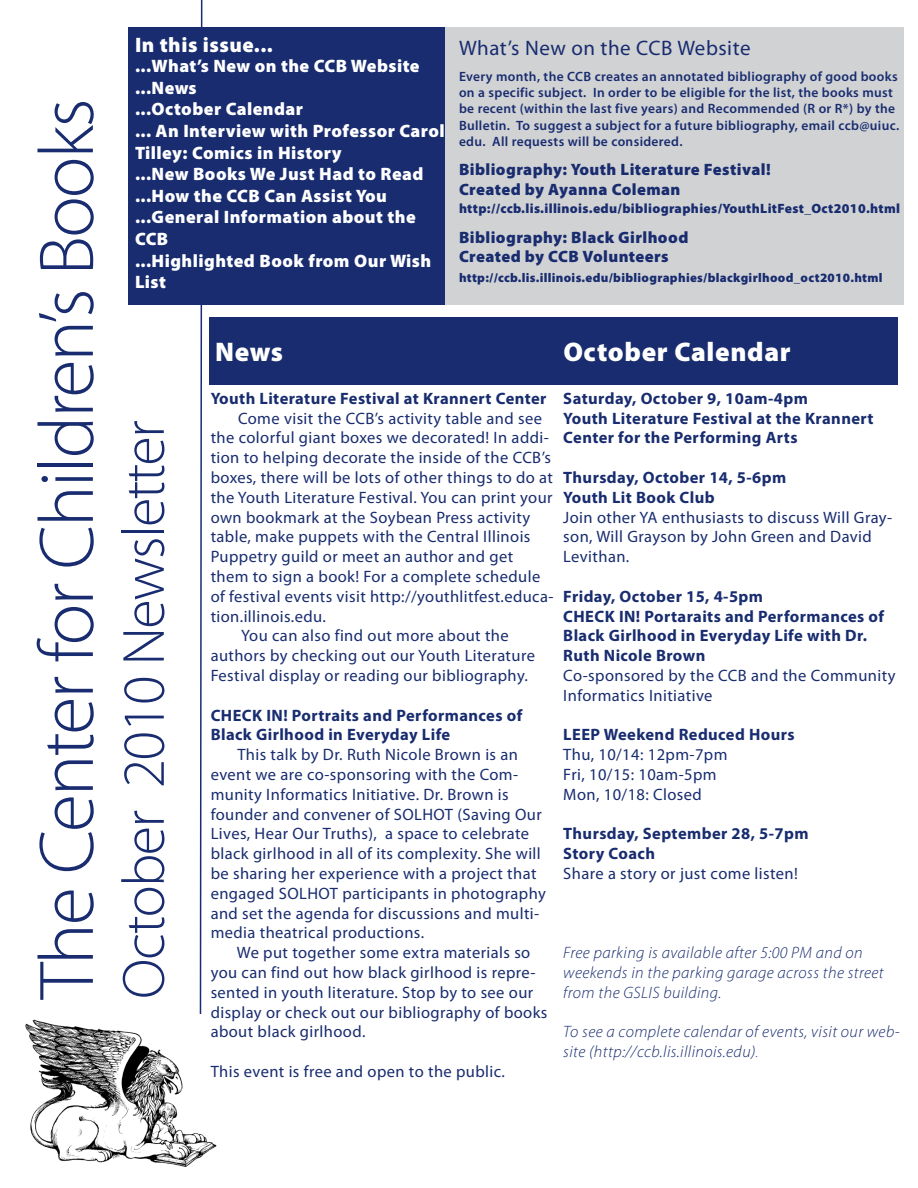
<style>
.page{position:relative;width:918px;height:1188px;background:#fff}
.page>*{position:absolute;margin:0;border:0;box-sizing:border-box;transform-origin:0 0}
.t1{font:300 78px "Myriad Pro";letter-spacing:-.025em;color:#182c6f}
.t2{font:300 60px "Myriad Pro";letter-spacing:-.025em;color:#182c6f}
.Caption_1{font:900 27px "Myriad Pro";letter-spacing:.025em;color:#fff}
.Head_1{font:21px "Myriad Pro";letter-spacing:.025em;color:#182c6f}
.TOC_Head{font:900 21px "Myriad Pro";letter-spacing:.025em;color:#fff}
.TOC_Head-2{font:900 18px/21.6px "Myriad Pro";letter-spacing:.025em;color:#fff}
.Address_1{font:16.5px/19.8px "Myriad Pro";letter-spacing:.025em;color:#182c6f}
.Address_1-2{font:700 16.5px/19.8px "Myriad Pro";letter-spacing:.025em;color:#182c6f}
.Address_1-3{font:italic 300 16.5px/19.8px "Myriad Pro";letter-spacing:.025em;color:#182c6f}
.Head_1-2{font:900 16.5px/19.8px "Myriad Pro";letter-spacing:.025em;color:#182c6f}
.Head_1-3{font:600 13.5px/16.2px "Myriad Pro";letter-spacing:.025em;color:#182c6f}
.Head_1-4{font:900 13.5px "Myriad Pro";letter-spacing:.025em;color:#182c6f}
.Head_1-5{font:900 12.75px "Myriad Pro";letter-spacing:.025em;color:#182c6f}
.s1{font-size:13.5px}
</style>
<div class="page">
<svg style="left:199px;top:0;width:4px;height:1014px"></svg>
<div style="left:128px;top:27px;width:318px;height:277px;background:#182c6f"></div>
<div style="left:446px;top:27px;width:458px;height:277px;background:#d1d2d4"></div>
<div style="left:209px;top:317px;width:689px;height:68px;background:#182c6f"></div>
<img style="left:25px;top:1019px;width:192px;height:148px">
<p class="t1" style="left:20px;top:999px;width:902px;rotate:-90deg">The Center for Children’s Books</p>
<p class="TOC_Head" style="left:135px;top:31px;width:139px">In this issue...</p>
<p class="TOC_Head-2" style="left:135px;top:55px;width:286px">...What’s New on the CCB Website</p>
<p class="TOC_Head-2" style="left:135px;top:76px;width:170px">...News<br>...October Calendar</p>
<p class="TOC_Head-2" style="left:135px;top:119px;width:311px">... An Interview with Professor Carol<br>Tilley: Comics in History</p>
<p class="TOC_Head-2" style="left:135px;top:163px;width:290px">...New Books We Just Had to Read</p>
<p class="TOC_Head-2" style="left:135px;top:184px;width:254px">...How the CCB Can Assist You</p>
<p class="TOC_Head-2" style="left:135px;top:206px;width:282px">...General Information about the<br>CCB</p>
<p class="TOC_Head-2" style="left:135px;top:249px;width:298px">...Highlighted Book from Our Wish<br>List</p>
<p class="Head_1" style="left:459px;top:35px;width:293px">What’s New on the CCB Website</p>
<p class="Head_1-3" style="left:459px;top:68px;width:442px">Every month, the CCB creates an annotated bibliography of good books on a specific subject. In order to be eligible for the list, the books must be recent (within the last five years) and Recommended (R or R*) by the Bulletin. To suggest a subject for a future bibliography, email ccb@uiuc. edu. All requests will be considered.</p>
<p class="Head_1-2" style="left:459px;top:159px;width:313px">Bibliography: Youth Literature Festival!<br>Created by Ayanna Coleman</p>
<p class="Head_1-4" style="left:459px;top:200px;width:443px">http://ccb.lis.illinois.edu/bibliographies/YouthLitFest_Oct2010.html</p>
<p class="Head_1-2" style="left:459px;top:227px;width:231px">Bibliography: Black Girlhood<br>Created by CCB Volunteers</p>
<p class="Head_1-5" style="left:459px;top:269px;width:425px">http://ccb.lis.illinois.edu/bibliographies/blackgirlhood_oct2010.html</p>
<p class="t2" style="left:108px;top:999px;width:580px;rotate:-90deg">October 2010 Newsletter</p>
<p class="Caption_1" style="left:215px;top:334px;width:69px">News</p>
<p class="Caption_1" style="left:563px;top:334px;width:229px">October Calendar</p>
<p class="Address_1-2" style="left:211px;top:388px;width:337px">Youth Literature Festival at Krannert Center</p>
<p class="Address_1" style="left:211px;top:408px;width:344px;text-indent:27px">Come visit the CCB’s activity table and see the colorful giant boxes we decorated! In addi&shy;tion to helping decorate the inside of the CCB’s boxes, there will be lots of other things to do at the Youth Literature Festival. You can print your own bookmark at the Soybean Press activity table, make puppets with the Central Illinois Puppetry guild or meet an author and get them to sign a book! For a complete schedule of festival events visit http://youthlitfest.educa&shy;tion.illinois.edu.</p>
<p class="Address_1" style="left:211px;top:626px;width:326px;text-align:center">You can also find out more about the authors by checking out our Youth Literature<br>Festival display or reading our bibliography.</p>
<p class="Address_1-2" style="left:211px;top:705px;width:313px">CHECK IN! Portraits and Performances of<br>Black Girlhood in Everyday Life</p>
<p class="Address_1" style="left:211px;top:745px;width:337px;text-indent:27px">This talk by Dr. Ruth Nicole Brown is an event we are co-sponsoring with the Com&shy;munity Informatics Initiative. Dr. Brown is founder and convener of SOLHOT (Saving Our Lives, Hear Our Truths), a space to celebrate black girlhood in all of its complexity. She will be sharing her experience with a project that engaged SOLHOT participants in photography and set the agenda for discussions and multi&shy;media theatrical productions.</p>
<p class="Address_1" style="left:211px;top:943px;width:338px;text-indent:26px">We put together some extra materials so you can find out how black girlhood is repre&shy;sented in youth literature. Stop by to see our display or check out our bibliography of books about black girlhood.</p>
<p class="Address_1" style="left:211px;top:1061px;width:296px">This event is free and open to the public.</p>
<p class="Address_1-2" style="left:563px;top:388px;width:246px">Saturday, October 9, 10am-4pm</p>
<p class="Address_1-2" style="left:563px;top:408px;width:312px">Youth Literature Festival at the Krannert<br>Center for the Performing Arts</p>
<p class="Address_1-2" style="left:563px;top:467px;width:224px">Thursday, October 14, 5-6pm</p>
<p class="Address_1-2" style="left:563px;top:487px;width:153px">Youth Lit Book Club</p>
<p class="Address_1" style="left:563px;top:507px;width:330px">Join other YA enthusiasts to discuss Will Gray&shy;son, Will Grayson by John Green and David<br>Levithan.</p>
<p class="Address_1-2" style="left:563px;top:586px;width:201px">Friday, October 15, 4-5pm</p>
<p class="Address_1-2" style="left:563px;top:606px;width:322px">CHECK IN! Portaraits and Performances of<br>Black Girlhood in Everyday Life with Dr.<br>Ruth Nicole Brown</p>
<p class="Address_1" style="left:563px;top:665px;width:334px">Co-sponsored by the CCB and the Community<br>Informatics Initiative</p>
<p class="Address_1-2" style="left:563px;top:724px;width:233px">LEEP Weekend Reduced Hours</p>
<p class="Address_1" style="left:563px;top:745px;width:166px">Thu, 10/14: 12pm-7pm</p>
<p class="Address_1" style="left:563px;top:764px;width:155px">Fri, 10/15: 10am-5pm</p>
<p class="Address_1" style="left:563px;top:784px;width:140px">Mon, 10/18: Closed</p>
<p class="Address_1-2" style="left:563px;top:823px;width:247px">Thursday, September 28, 5-7pm</p>
<p class="Address_1-2" style="left:563px;top:843px;width:93px">Story Coach</p>
<p class="Address_1" style="left:563px;top:863px;width:236px">Share a story or just come listen!</p>
<p class="Address_1-3" style="left:563px;top:943px;width:322px">Free parking is available after 5:00 PM and on weekends in the parking garage across the street from the GSLIS building.</p>
<p class="Address_1-3" style="left:563px;top:1022px;width:338px">To see a complete calendar of events, visit our web&shy;site (http://ccb.lis.illinois.edu)<span class="s1">.</span></p>
</div>
